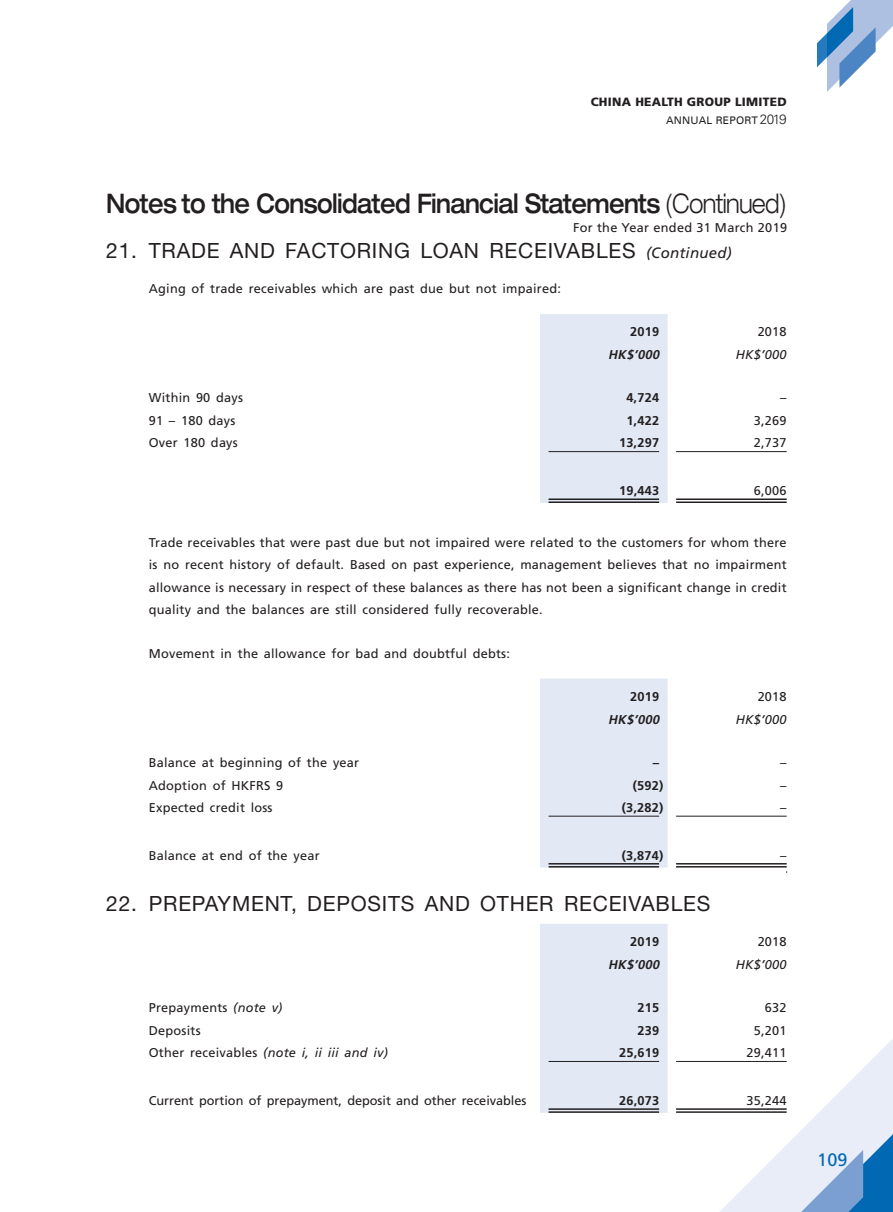
<style>
.page{position:relative;width:893px;height:1212px;background:#fff}
.page>*{position:absolute;margin:0;border:0;box-sizing:border-box;transform-origin:0 0}
.t1{font:500 expanded 27px "Helvetica Neue LT Std";letter-spacing:-.03em;color:#231f20;scale:.8 1}
.t2{font:21px "Helvetica Neue LT Std";letter-spacing:.035em;color:#231f20}
.t3{font:18px "Frutiger LT Std";color:#0168b3}
.t4{font:12.75px/22.5px "Frutiger LT Std";letter-spacing:.015em;color:#231f20;text-align:justify}
.t5{font:700 12.75px "Frutiger LT Std";letter-spacing:.015em;color:#231f20}
.t6{font:italic 12.75px "Frutiger LT Std";letter-spacing:.015em;color:#231f20}
.t7{font:12.75px "Frutiger LT Std";letter-spacing:-.005em;color:#231f20}
.t8{font:italic 700 12.75px "Frutiger LT Std";color:#231f20}
.t9{font:900 12px "Frutiger LT Std";letter-spacing:.025em;color:#231f20}
.t10{font:10.5px "Univers LT Std";letter-spacing:.015em;color:#231f20}
.s1{font-weight:300;font-size:13.5px}
.s2{font-weight:300}
.s3{font-family:"Frutiger LT Std";font-style:italic;font-size:15px}
.s4{font-style:italic}
.s5{font-style:normal}
</style>
<div class="page">
<svg style="left:720px;top:1039px;width:173px;height:173px"></svg>
<svg style="left:817px;top:0;width:76px;height:92px"></svg>
<div style="left:540px;top:314px;width:128px;height:189px;background:#e2e9f5"></div>
<hr style="left:549px;top:451px;width:110px;height:1px;background:#231f20">
<hr style="left:676px;top:451px;width:111px;height:1px;background:#231f20">
<hr style="left:549px;top:498px;width:110px;height:2px;background:#231f20">
<hr style="left:549px;top:501px;width:110px;height:2px;background:#231f20">
<hr style="left:676px;top:498px;width:111px;height:2px;background:#231f20">
<hr style="left:676px;top:501px;width:111px;height:2px;background:#231f20">
<div style="left:540px;top:678px;width:128px;height:189px;background:#e2e9f5"></div>
<hr style="left:549px;top:816px;width:110px;height:1px;background:#231f20">
<hr style="left:676px;top:816px;width:111px;height:1px;background:#231f20">
<hr style="left:549px;top:863px;width:110px;height:1px;background:#231f20">
<hr style="left:549px;top:866px;width:110px;height:1px;background:#231f20">
<hr style="left:676px;top:863px;width:111px;height:1px;background:#231f20">
<hr style="left:676px;top:866px;width:111px;height:1px;background:#231f20">
<div style="left:540px;top:924px;width:128px;height:189px;background:#e2e9f5"></div>
<hr style="left:549px;top:1061px;width:110px;height:1px;background:#231f20">
<hr style="left:676px;top:1061px;width:111px;height:1px;background:#231f20">
<hr style="left:549px;top:1108px;width:110px;height:2px;background:#231f20">
<hr style="left:549px;top:1111px;width:110px;height:2px;background:#231f20">
<hr style="left:676px;top:1108px;width:111px;height:2px;background:#231f20">
<hr style="left:676px;top:1111px;width:111px;height:2px;background:#231f20">
<p class="t9" style="left:591px;top:98px;width:197px">CHINA HEALTH GROUP LIMITED</p>
<p class="t10" style="left:666px;top:117px;width:122px">ANNUAL REPORT <span class="s1">2019</span></p>
<h1 class="t1" style="left:106px;top:193px;width:852px">Notes to the Consolidated Financial Statements <span class="s2">(Continued)</span></h1>
<p class="t4" style="left:573px;top:217px;width:216px">For the Year ended 31 March 2019</p>
<h2 class="t2" style="left:106px;top:243px;width:627px">21. TRADE AND FACTORING LOAN RECEIVABLES <span class="s3">(Continued)</span></h2>
<p class="t4" style="left:149px;top:278px;width:414px">Aging of trade receivables which are past due but not impaired:</p>
<p class="t5" style="left:630px;top:327px;width:30px">2019</p>
<p class="t4" style="left:758px;top:322px;width:30px">2018</p>
<p class="t8" style="left:608px;top:349px;width:55px">HK$’000</p>
<p class="t6" style="left:736px;top:349px;width:52px">HK$’000</p>
<p class="t4" style="left:149px;top:388px;width:96px">Within 90 days</p>
<p class="t5" style="left:626px;top:393px;width:34px">4,724</p>
<p class="t4" style="left:780px;top:388px;width:8px">–</p>
<p class="t4" style="left:149px;top:410px;width:88px">91 – 180 days</p>
<p class="t5" style="left:626px;top:415px;width:34px">1,422</p>
<p class="t4" style="left:754px;top:410px;width:34px">3,269</p>
<p class="t4" style="left:149px;top:433px;width:91px">Over 180 days</p>
<p class="t5" style="left:619px;top:438px;width:42px">13,297</p>
<p class="t4" style="left:754px;top:433px;width:34px">2,737</p>
<p class="t5" style="left:619px;top:486px;width:42px">19,443</p>
<p class="t4" style="left:754px;top:481px;width:34px">6,006</p>
<p class="t4" style="left:149px;top:532px;width:639px">Trade receivables that were past due but not impaired were related to the customers for whom there is no recent history of default. Based on past experience, management believes that no impairment allowance is necessary in respect of these balances as there has not been a significant change in credit quality and the balances are still considered fully recoverable.</p>
<p class="t4" style="left:149px;top:643px;width:363px">Movement in the allowance for bad and doubtful debts:</p>
<p class="t5" style="left:630px;top:691px;width:30px">2019</p>
<p class="t4" style="left:758px;top:686px;width:30px">2018</p>
<p class="t8" style="left:608px;top:714px;width:55px">HK$’000</p>
<p class="t6" style="left:736px;top:714px;width:52px">HK$’000</p>
<p class="t4" style="left:149px;top:752px;width:212px">Balance at beginning of the year</p>
<p class="t5" style="left:653px;top:757px;width:8px">–</p>
<p class="t4" style="left:780px;top:752px;width:8px">–</p>
<p class="t4" style="left:149px;top:775px;width:136px">Adoption of HKFRS 9</p>
<p class="t5" style="left:633px;top:780px;width:32px">(592)</p>
<p class="t4" style="left:780px;top:775px;width:8px">–</p>
<p class="t4" style="left:149px;top:797px;width:125px">Expected credit loss</p>
<p class="t5" style="left:622px;top:802px;width:43px">(3,282)</p>
<p class="t4" style="left:780px;top:797px;width:8px">–</p>
<p class="t4" style="left:149px;top:845px;width:172px">Balance at end of the year</p>
<p class="t5" style="left:622px;top:850px;width:43px">(3,874)</p>
<p class="t4" style="left:780px;top:845px;width:8px">–</p>
<h2 class="t2" style="left:106px;top:896px;width:605px">22. PREPAYMENT, DEPOSITS AND OTHER RECEIVABLES</h2>
<p class="t5" style="left:630px;top:937px;width:30px">2019</p>
<p class="t4" style="left:758px;top:932px;width:30px">2018</p>
<p class="t8" style="left:608px;top:959px;width:55px">HK$’000</p>
<p class="t6" style="left:736px;top:959px;width:52px">HK$’000</p>
<p class="t4" style="left:149px;top:998px;width:135px">Prepayments <span class="s4">(note v)</span></p>
<p class="t5" style="left:637px;top:1003px;width:23px">215</p>
<p class="t4" style="left:765px;top:998px;width:23px">632</p>
<p class="t4" style="left:149px;top:1020px;width:53px">Deposits</p>
<p class="t5" style="left:637px;top:1025px;width:23px">239</p>
<p class="t4" style="left:754px;top:1020px;width:34px">5,201</p>
<p class="t6" style="left:149px;top:1048px;width:241px"><span class="s5">Other receivables</span> (note i, ii iii and iv)</p>
<p class="t5" style="left:619px;top:1048px;width:42px">25,619</p>
<p class="t4" style="left:747px;top:1043px;width:42px">29,411</p>
<p class="t7" style="left:149px;top:1096px;width:379px">Current portion of prepayment, deposit and other receivables</p>
<p class="t5" style="left:619px;top:1096px;width:42px">26,073</p>
<p class="t4" style="left:747px;top:1091px;width:42px">35,244</p>
<h3 class="t3" style="left:817px;top:1153px;width:32px">109</h3>
</div>
